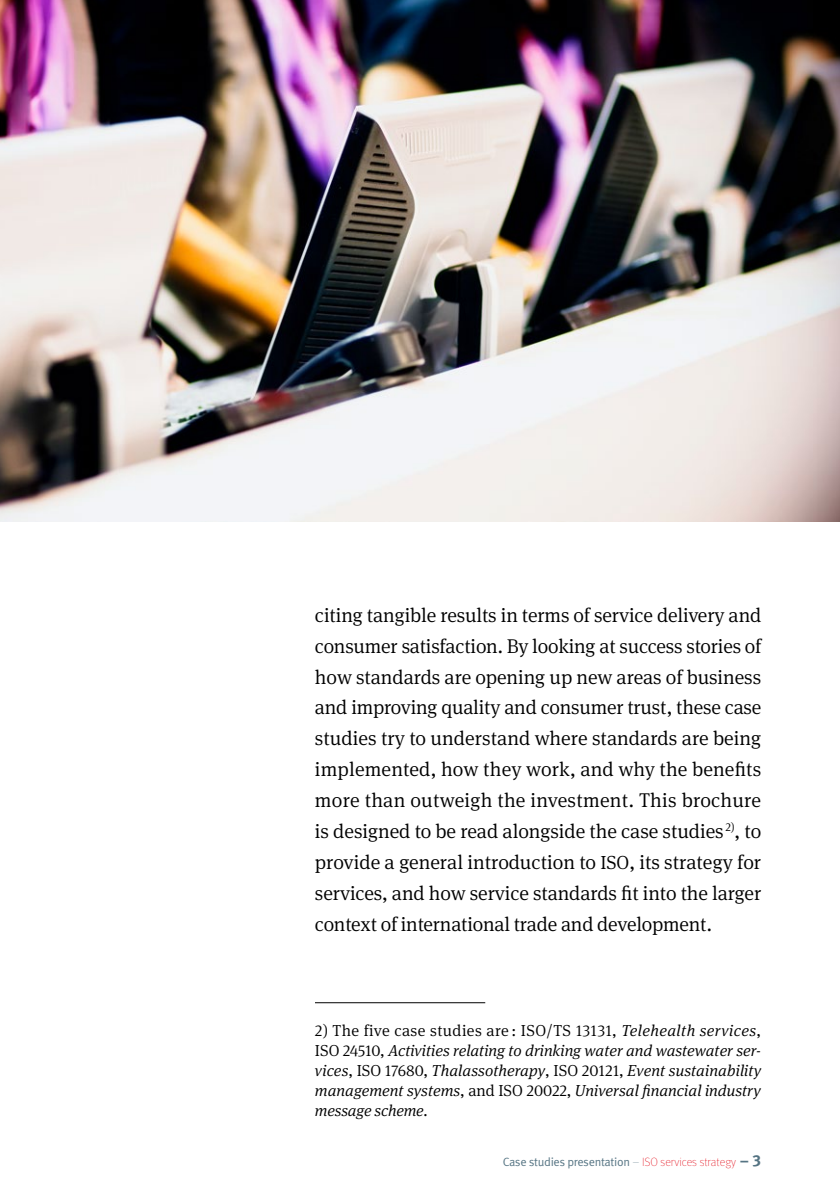
<style>
.page{position:relative;width:840px;height:1191px;background:#fff}
.page>*{position:absolute;margin:0;border:0;box-sizing:border-box;transform-origin:0 0}
.t1{font:300 20px/30.8px "Meta Serif Pro";letter-spacing:-.01em;color:#000;text-align:justify}
.t2{font:italic 300 16px/20px "Meta Serif Pro";color:#000;text-align:justify}
.t3{font:12px "Meta Pro Norm";letter-spacing:-.025em;color:#557483}
.s1{font-size:19px}
.s2{font-style:normal}
.s3{font-family:"Meta Pro";font-weight:100}
.s4{font-family:"Meta Pro";font-weight:100;color:#e3000f}
.s5{font-family:"Meta Pro";font-weight:700;font-size:16px}
</style>
<div class="page">
<img style="left:0;top:0;width:839px;height:521px">
<hr style="left:315px;top:1002px;width:170px;height:1px;background:#000">
<p class="t1" style="left:315px;top:598px;width:447px">citing tangible results in terms of service delivery and consumer satisfaction. By looking at success stories of how standards are opening up new areas of business and improving quality and consumer trust, these case studies try to understand where standards are being implemented, how they work, and why the benefits more than outweigh the investment. This brochure is designed to be read alongside the case studies <sup>2)</sup>, to provide a general introduction to <span class="s1">ISO</span>, its strategy for services, and how service standards fit into the larger context of international trade and development.</p>
<p class="t2" style="left:315px;top:1019px;width:447px"><span class="s2">2) The five case studies are : ISO/TS 13131,</span> Telehealth services<span class="s2">, ISO 24510,</span> Activities relating to drinking water and wastewater ser&shy;vices<span class="s2">, ISO 17680,</span> Thalassotherapy<span class="s2">, ISO 20121,</span> Event sustainability management systems<span class="s2">, and ISO 20022,</span> Universal financial industry message scheme<span class="s2">.</span></p>
<p class="t3" style="left:502px;top:1152px;width:260px">Case studies presentation <span class="s3">–</span> <span class="s4">ISO services strategy</span> <span class="s5">– 3</span></p>
</div>
